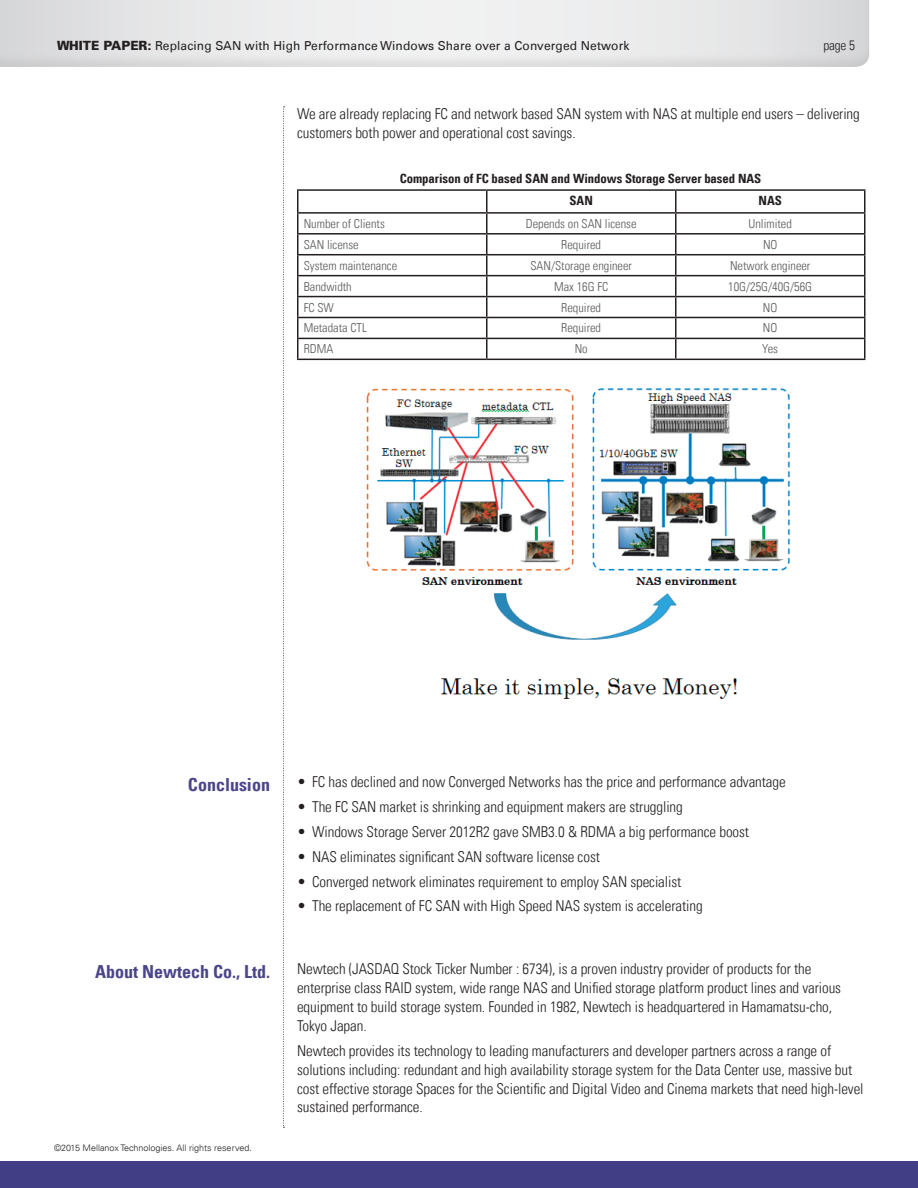
<style>
.page{position:relative;width:918px;height:1188px;background:#fff}
.page>*{position:absolute;margin:0;border:0;box-sizing:border-box;transform-origin:0 0}
.t1{font:700 condensed 18px "Univers LT";color:#4b4689}
.t2{font:300 condensed 15px/18.8px "Univers LT";letter-spacing:-.005em;color:#231f20}
.t3{font:300 condensed 13.5px "Univers LT";color:#231f20}
.t4{font:700 condensed 12.75px/21.9px "Univers LT";letter-spacing:-.005em;color:#231f20;text-align:center}
.t5{font:300 condensed 12.3px "Univers LT";color:#57585a}
.t6{font:12.3px "Univers LT";letter-spacing:.01em;color:#231f20}
.t7{font:300 9px "Univers LT";color:#231f20}
.s1{font-weight:900;font-size:12.75px}
</style>
<div class="page">
<div style="left:0;top:0;width:869px;height:68px;background:#231f20;opacity:.25"></div>
<svg style="left:283px;top:106px;width:2px;height:1022px"></svg>
<div style="left:0;top:1161px;width:918px;height:27px;background:#413e85"></div>
<hr style="left:297px;top:189px;width:190px;height:2px;background:#231f20">
<hr style="left:487px;top:189px;width:189px;height:2px;background:#231f20">
<hr style="left:486px;top:191px;width:2px;height:21px;background:#231f20">
<hr style="left:676px;top:189px;width:190px;height:2px;background:#231f20">
<hr style="left:864px;top:191px;width:2px;height:21px;background:#231f20">
<hr style="left:297px;top:212px;width:190px;height:2px;background:#231f20">
<hr style="left:487px;top:212px;width:189px;height:2px;background:#231f20">
<hr style="left:676px;top:212px;width:190px;height:2px;background:#231f20">
<hr style="left:297px;top:233px;width:190px;height:2px;background:#231f20">
<hr style="left:487px;top:233px;width:189px;height:2px;background:#231f20">
<svg style="left:486px;top:214px;width:2px;height:40px"></svg>
<hr style="left:676px;top:233px;width:190px;height:2px;background:#231f20">
<svg style="left:864px;top:214px;width:2px;height:40px"></svg>
<hr style="left:297px;top:254px;width:190px;height:1px;background:#231f20">
<hr style="left:487px;top:254px;width:189px;height:1px;background:#231f20">
<hr style="left:486px;top:255px;width:2px;height:20px;background:#231f20">
<hr style="left:676px;top:254px;width:190px;height:1px;background:#231f20">
<hr style="left:864px;top:255px;width:2px;height:20px;background:#231f20">
<hr style="left:297px;top:275px;width:190px;height:1px;background:#231f20">
<hr style="left:487px;top:275px;width:189px;height:1px;background:#231f20">
<hr style="left:486px;top:276px;width:2px;height:20px;background:#231f20">
<hr style="left:676px;top:275px;width:190px;height:1px;background:#231f20">
<hr style="left:864px;top:276px;width:2px;height:20px;background:#231f20">
<hr style="left:297px;top:296px;width:190px;height:1px;background:#231f20">
<hr style="left:487px;top:296px;width:189px;height:1px;background:#231f20">
<hr style="left:486px;top:297px;width:2px;height:20px;background:#231f20">
<hr style="left:676px;top:296px;width:190px;height:1px;background:#231f20">
<hr style="left:864px;top:297px;width:2px;height:20px;background:#231f20">
<hr style="left:297px;top:317px;width:190px;height:1px;background:#231f20">
<hr style="left:487px;top:317px;width:189px;height:1px;background:#231f20">
<hr style="left:486px;top:318px;width:2px;height:20px;background:#231f20">
<hr style="left:676px;top:317px;width:190px;height:1px;background:#231f20">
<hr style="left:864px;top:318px;width:2px;height:20px;background:#231f20">
<hr style="left:297px;top:338px;width:190px;height:1px;background:#231f20">
<svg style="left:297px;top:191px;width:1px;height:168px"></svg>
<hr style="left:487px;top:338px;width:189px;height:1px;background:#231f20">
<hr style="left:486px;top:339px;width:2px;height:20px;background:#231f20">
<hr style="left:676px;top:338px;width:190px;height:1px;background:#231f20">
<svg style="left:675px;top:191px;width:1px;height:168px"></svg>
<hr style="left:864px;top:339px;width:2px;height:20px;background:#231f20">
<hr style="left:297px;top:359px;width:190px;height:1px;background:#231f20">
<hr style="left:487px;top:359px;width:189px;height:1px;background:#231f20">
<hr style="left:676px;top:359px;width:190px;height:1px;background:#231f20">
<img style="left:366px;top:388px;width:425px;height:311px">
<p class="t6" style="left:57px;top:38px;width:574px"><span class="s1">WHITE PAPER:</span> Replacing SAN with High Performance Windows Share over a Converged Network</p>
<p class="t3" style="left:823px;top:37px;width:33px">page 5</p>
<p class="t2" style="left:297px;top:104px;width:564px">We are already replacing FC and network based SAN system with NAS at multiple end users – delivering customers both power and operational cost savings.</p>
<p class="t4" style="left:400px;top:168px;width:363px">Comparison of FC based SAN and Windows Storage Server based NAS<br>SAN</p>
<p class="t4" style="left:759px;top:190px;width:25px">NAS</p>
<p class="t5" style="left:304px;top:216px;width:83px">Number of Clients</p>
<p class="t5" style="left:526px;top:216px;width:112px">Depends on SAN license</p>
<p class="t5" style="left:749px;top:216px;width:45px">Unlimited</p>
<p class="t5" style="left:304px;top:237px;width:56px">SAN license</p>
<p class="t5" style="left:561px;top:237px;width:41px">Required</p>
<p class="t5" style="left:763px;top:237px;width:16px">NO</p>
<p class="t5" style="left:304px;top:258px;width:95px">System maintenance</p>
<p class="t5" style="left:530px;top:258px;width:103px">SAN/Storage engineer</p>
<p class="t5" style="left:730px;top:258px;width:82px">Network engineer</p>
<p class="t5" style="left:304px;top:279px;width:50px">Bandwidth</p>
<p class="t5" style="left:554px;top:279px;width:56px">Max 16G FC</p>
<p class="t5" style="left:728px;top:279px;width:85px">10G/25G/40G/56G</p>
<p class="t5" style="left:304px;top:300px;width:32px">FC SW</p>
<p class="t5" style="left:561px;top:300px;width:41px">Required</p>
<p class="t5" style="left:763px;top:300px;width:16px">NO</p>
<p class="t5" style="left:304px;top:321px;width:65px">Metadata CTL</p>
<p class="t5" style="left:561px;top:321px;width:41px">Required</p>
<p class="t5" style="left:763px;top:321px;width:16px">NO</p>
<p class="t5" style="left:304px;top:342px;width:31px">RDMA</p>
<p class="t5" style="left:575px;top:342px;width:15px">No</p>
<p class="t5" style="left:762px;top:342px;width:17px">Yes</p>
<p class="t1" style="left:188px;top:773px;width:84px">Conclusion</p>
<p class="t1" style="left:95px;top:961px;width:176px">About Newtech Co., Ltd.</p>
<p class="t7" style="left:54px;top:1143px;width:199px">©2015 Mellanox Technologies. All rights reserved.</p>
<p class="t2" style="left:297px;top:772px;width:490px">• FC has declined and now Converged Networks has the price and performance advantage</p>
<p class="t2" style="left:297px;top:797px;width:387px">• The FC SAN market is shrinking and equipment makers are struggling</p>
<p class="t2" style="left:297px;top:822px;width:454px">• Windows Storage Server 2012R2 gave SMB3.0 &amp; RDMA a big performance boost</p>
<p class="t2" style="left:297px;top:847px;width:304px">• NAS eliminates significant SAN software license cost</p>
<p class="t2" style="left:297px;top:872px;width:386px">• Converged network eliminates requirement to employ SAN specialist</p>
<p class="t2" style="left:297px;top:897px;width:407px">• The replacement of FC SAN with High Speed NAS system is accelerating</p>
<p class="t2" style="left:297px;top:960px;width:546px">Newtech (JASDAQ Stock Ticker Number : 6734), is a proven industry provider of products for the enterprise class RAID system, wide range NAS and Unified storage platform product lines and various equipment to build storage system. Founded in 1982, Newtech is headquartered in Hamamatsu-cho, Tokyo Japan.</p>
<p class="t2" style="left:297px;top:1042px;width:568px">Newtech provides its technology to leading manufacturers and developer partners across a range of solutions including: redundant and high availability storage system for the Data Center use, massive but cost effective storage Spaces for the Scientific and Digital Video and Cinema markets that need high-level sustained performance.</p>
</div>
